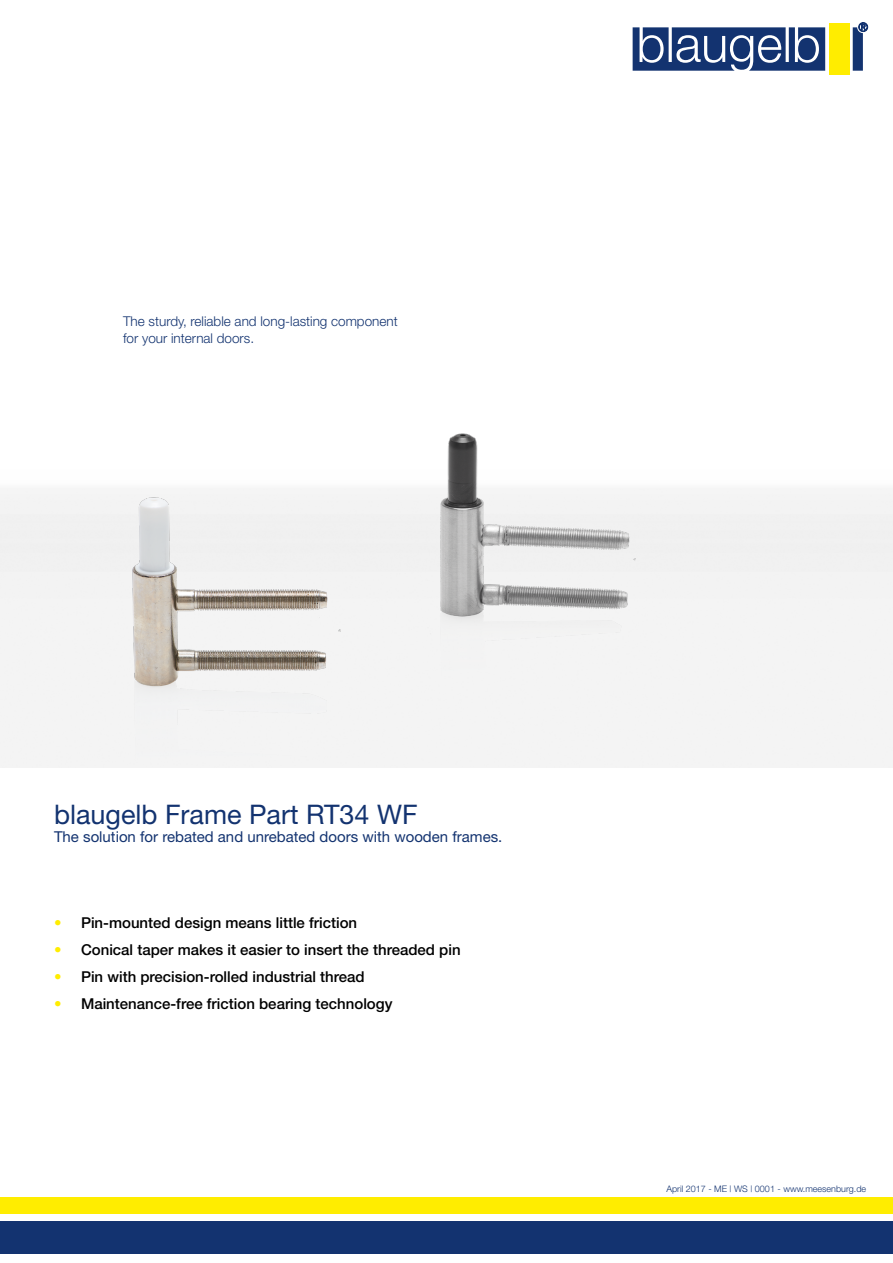
<style>
.page{position:relative;width:893px;height:1263px;background:#fff}
.page>*{position:absolute;margin:0;border:0;box-sizing:border-box;transform-origin:0 0}
.t1{font:27px "Helvetica Neue";color:#133370}
.t2{font:500 15px "Helvetica Neue";color:#000}
.t3{font:15px "Helvetica Neue";color:#133370}
.t4{font:300 13.5px/16.2px "Helvetica Neue LT Std";color:#133370}
.t5{font:300 9px "Helvetica Neue";color:#133370}
.s1{color:#ffed00}
</style>
<div class="page">
<div style="left:0;top:1222px;width:893px;height:32px;background:#133370"></div>
<div style="left:0;top:1197px;width:893px;height:17px;background:#ffed00"></div>
<svg style="left:633px;top:22px;width:235px;height:49px"></svg>
<div style="left:829px;top:23px;width:20px;height:51px;background:#ffed00"></div>
<img style="left:21px;top:484px;width:375px;height:283px">
<img style="left:297px;top:433px;width:375px;height:308px">
<p class="t4" style="left:123px;top:313px;width:276px">The sturdy, reliable and long-lasting component for your internal doors.</p>
<h1 class="t1" style="left:54px;top:798px;width:365px">blaugelb Frame Part RT34 WF</h1>
<p class="t3" style="left:54px;top:828px;width:450px">The solution for rebated and unrebated doors with wooden frames.</p>
<p class="t2" style="left:54px;top:914px;width:305px"><span class="s1">•</span> Pin-mounted design means little friction</p>
<p class="t2" style="left:54px;top:941px;width:408px"><span class="s1">•</span> Conical taper makes it easier to insert the threaded pin</p>
<p class="t2" style="left:54px;top:968px;width:312px"><span class="s1">•</span> Pin with precision-rolled industrial thread</p>
<p class="t2" style="left:54px;top:995px;width:340px"><span class="s1">•</span> Maintenance-free friction bearing technology</p>
<p class="t5" style="left:666px;top:1183px;width:201px">April 2017 - ME | WS | 0001 - www.meesenburg.de</p>
</div>
